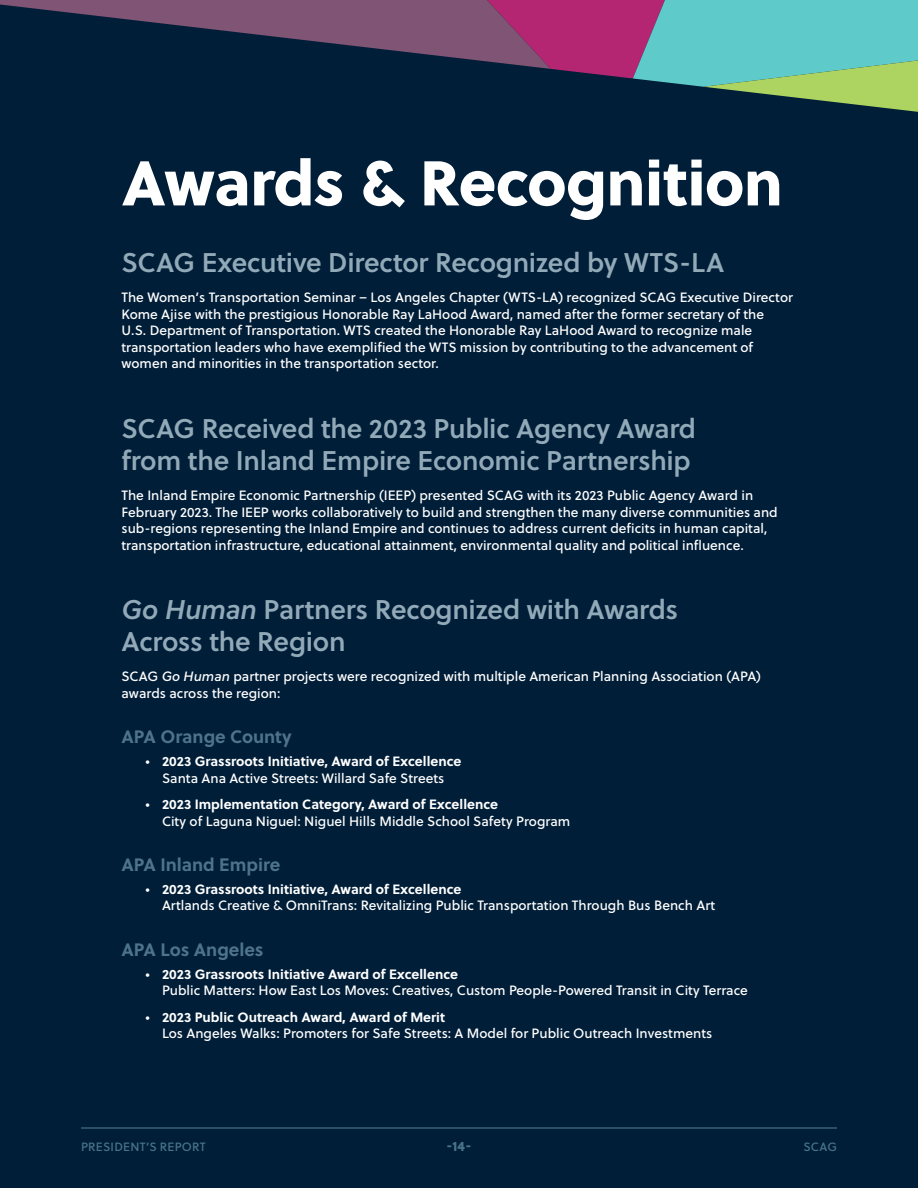
<style>
.page{position:relative;width:918px;height:1188px;background:#001e38}
.page>*{position:absolute;margin:0;border:0;box-sizing:border-box;transform-origin:0 0}
.Section-_Title{font:63px "Soleil Xb";letter-spacing:-.01em;color:#fff}
.Award-_Header_1{font:27px/32.4px "Soleil Sb";letter-spacing:-.01em;color:#92a9b8}
.Award-_Header_2{font:700 18px "Soleil";letter-spacing:-.005em;color:#4e738a}
.Award-_Body_Text{font:13.5px/16.5px "Soleil Bk";color:#fff}
.t1{font:700 13.5px/16.5px "Soleil";color:#fff;text-align:center}
.t2{font:13.5px "Soleil Xb";color:#49748a}
.t3{font:12px "Soleil Bk";letter-spacing:.02em;color:#49748a}
.s1{font-style:italic}
.s2{font-family:"Soleil Bk";font-weight:400}
.s3{font-family:"Soleil";font-weight:700}
</style>
<div class="page">
<hr style="left:81px;top:1127px;width:756px;height:2px;background:#49748a">
<svg style="left:551px;top:0;width:82px;height:79px;background:#a7256e"></svg>
<svg style="left:0;top:0;width:551px;height:69px"></svg>
<svg style="left:633px;top:0;width:285px;height:112px;background:#60ab9e"></svg>
<p class="Section-_Title" style="left:122px;top:133px;width:663px">Awards &amp; Recognition</p>
<p class="Award-_Header_1" style="left:122px;top:245px;width:604px">SCAG Executive Director Recognized by WTS-LA</p>
<p class="Award-_Body_Text" style="left:122px;top:289px;width:673px">The Women’s Transportation Seminar – Los Angeles Chapter (WTS-LA) recognized SCAG Executive Director Kome Ajise with the prestigious Honorable Ray LaHood Award, named after the former secretary of the<br>U.S. Department of Transportation. WTS created the Honorable Ray LaHood Award to recognize male transportation leaders who have exemplified the WTS mission by contributing to the advancement of women and minorities in the transportation sector.</p>
<p class="Award-_Header_1" style="left:122px;top:411px;width:576px">SCAG Received the 2023 Public Agency Award from the Inland Empire Economic Partnership</p>
<p class="Award-_Body_Text" style="left:122px;top:486px;width:658px">The Inland Empire Economic Partnership (IEEP) presented SCAG with its 2023 Public Agency Award in February 2023. The IEEP works collaboratively to build and strengthen the many diverse communities and sub-regions representing the Inland Empire and continues to address current deficits in human capital, transportation infrastructure, educational attainment, environmental quality and political influence.</p>
<p class="Award-_Header_1" style="left:122px;top:592px;width:558px"><span class="s1">Go Human</span> Partners Recognized with Awards<br>Across the Region</p>
<p class="Award-_Body_Text" style="left:122px;top:668px;width:641px">SCAG <span class="s1">Go Human</span> partner projects were recognized with multiple American Planning Association (APA) awards across the region:</p>
<p class="Award-_Header_2" style="left:122px;top:723px;width:172px">APA Orange County</p>
<p class="t1" style="left:146px;top:752px;width:318px"><span class="s2">•</span> 2023 Grassroots Initiative, Award of Excellence<br><span class="s2">Santa Ana Active Streets: Willard Safe Streets</span></p>
<p class="Award-_Body_Text" style="left:162px;top:796px;width:410px;text-indent:-16px">• <span class="s3">2023 Implementation Category, Award of Excellence<br></span>City of Laguna Niguel: Niguel Hills Middle School Safety Program</p>
<p class="Award-_Header_2" style="left:122px;top:850px;width:160px">APA Inland Empire</p>
<p class="Award-_Body_Text" style="left:162px;top:880px;width:555px;text-indent:-16px">• <span class="s3">2023 Grassroots Initiative, Award of Excellence<br></span>Artlands Creative &amp; OmniTrans: Revitalizing Public Transportation Through Bus Bench Art</p>
<p class="Award-_Header_2" style="left:122px;top:935px;width:144px">APA Los Angeles</p>
<p class="Award-_Body_Text" style="left:162px;top:965px;width:587px;text-indent:-16px">• <span class="s3">2023 Grassroots Initiative Award of Excellence<br></span>Public Matters: How East Los Moves: Creatives, Custom People-Powered Transit in City Terrace</p>
<p class="Award-_Body_Text" style="left:162px;top:1008px;width:552px;text-indent:-16px">• <span class="s3">2023 Public Outreach Award, Award of Merit<br></span>Los Angeles Walks: Promoters for Safe Streets: A Model for Public Outreach Investments</p>
<p class="t3" style="left:81px;top:1138px;width:126px">PRESIDENT’S REPORT</p>
<p class="t2" style="left:446px;top:1136px;width:27px">-14-</p>
<p class="t3" style="left:803px;top:1138px;width:35px">SCAG</p>
</div>
